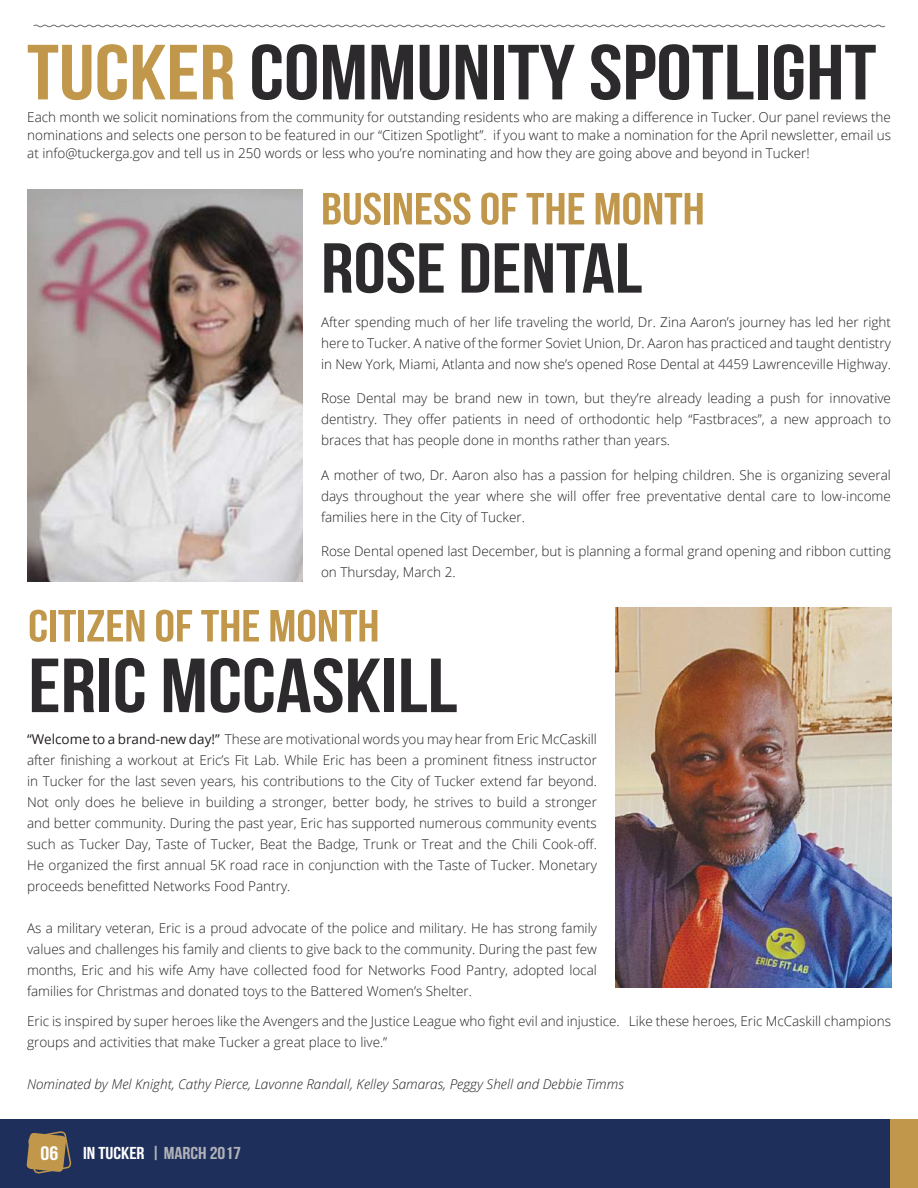
<style>
.page{position:relative;width:918px;height:1188px;background:#fff}
.page>*{position:absolute;margin:0;border:0;box-sizing:border-box;transform-origin:0 0}
.t1{font:78px "Bebas Neue";color:#2c2a2c;scale:1.15 1}
.t2{font:76.5px "Bebas Neue";color:#2c2a2c;scale:1.15 1}
.t3{font:70.5px "Bebas Neue";color:#2c2a2c;scale:1.15 1}
.t4{font:45px "Bebas Neue";color:#c1984b;scale:1.15 1}
.t5{font:19.5px "Bebas Neue";color:#fff;scale:1.15 1}
.t6{font:17.25px "Bebas Neue";color:#b2b3b7;scale:1.15 1}
.t7{font:300 13.5px/21px "Open Sans";color:#231f20;text-align:justify}
.t8{font:italic 300 13.5px "Open Sans";color:#231f20}
.s1{color:#c1984b}
.s2{font-weight:400}
.s3{color:#fff}
</style>
<div class="page">
<div style="left:0;top:1119px;width:918px;height:69px;background:#1e2f5c"></div>
<div style="left:891px;top:1119px;width:27px;height:69px;background:#c1984b"></div>
<svg style="left:26px;top:1131px;width:46px;height:43px"></svg>
<img style="left:27px;top:189px;width:276px;height:392px">
<img style="left:616px;top:608px;width:276px;height:379px">
<svg style="left:33px;top:24px;width:853px;height:4px"></svg>
<h1 class="t1" style="left:27px;top:30px;width:740px"><span class="s1">TUCKER</span> COMMUNITY SPOTLIGHT</h1>
<p class="t7" style="left:27px;top:108px;width:865px;line-height:18px">Each month we solicit nominations from the community for outstanding residents who are making a difference in Tucker. Our panel reviews the nominations and selects one person to be featured in our “Citizen Spotlight”. if you want to make a nomination for the April newsletter, email us at info@tuckerga.gov and tell us in 250 words or less who you’re nominating and how they are going above and beyond in Tucker!</p>
<h3 class="t4" style="left:321px;top:184px;width:335px">BUSINESS OF THE MONTH</h3>
<h3 class="t3" style="left:321px;top:230px;width:281px">ROSE DENTAL</h3>
<p class="t7" style="left:321px;top:311px;width:571px">After spending much of her life traveling the world, Dr. Zina Aaron’s journey has led her right here to Tucker. A native of the former Soviet Union, Dr. Aaron has practiced and taught dentistry in New York, Miami, Atlanta and now she’s opened Rose Dental at 4459 Lawrenceville Highway.</p>
<p class="t7" style="left:321px;top:388px;width:571px">Rose Dental may be brand new in town, but they’re already leading a push for innovative dentistry. They offer patients in need of orthodontic help “Fastbraces”, a new approach to braces that has people done in months rather than years.</p>
<p class="t7" style="left:321px;top:464px;width:571px">A mother of two, Dr. Aaron also has a passion for helping children. She is organizing several days throughout the year where she will offer free preventative dental care to low-income families here in the City of Tucker.</p>
<p class="t7" style="left:321px;top:541px;width:571px">Rose Dental opened last December, but is planning a formal grand opening and ribbon cutting on Thursday, March 2.</p>
<h3 class="t4" style="left:28px;top:601px;width:307px">CITIZEN OF THE MONTH</h3>
<h2 class="t2" style="left:28px;top:644px;width:375px">ERIC MCCASKILL</h2>
<p class="t7" style="left:27px;top:728px;width:571px"><span class="s2">“Welcome to a brand-new day!”</span> These are motivational words you may hear from Eric McCaskill after finishing a workout at Eric’s Fit Lab. While Eric has been a prominent fitness instructor in Tucker for the last seven years, his contributions to the City of Tucker extend far beyond.<br>Not only does he believe in building a stronger, better body, he strives to build a stronger and better community. During the past year, Eric has supported numerous community events such as Tucker Day, Taste of Tucker, Beat the Badge, Trunk or Treat and the Chili Cook-off.<br>He organized the first annual 5K road race in conjunction with the Taste of Tucker. Monetary proceeds benefitted Networks Food Pantry.</p>
<p class="t7" style="left:27px;top:917px;width:571px">As a military veteran, Eric is a proud advocate of the police and military. He has strong family values and challenges his family and clients to give back to the community. During the past few months, Eric and his wife Amy have collected food for Networks Food Pantry, adopted local families for Christmas and donated toys to the Battered Women’s Shelter.</p>
<p class="t7" style="left:27px;top:1010px;width:865px">Eric is inspired by super heroes like the Avengers and the Justice League who fight evil and injustice. Like these heroes, Eric McCaskill champions groups and activities that make Tucker a great place to live.”</p>
<p class="t8" style="left:27px;top:1075px;width:598px">Nominated by Mel Knight, Cathy Pierce, Lavonne Randall, Kelley Samaras, Peggy Shell and Debbie Timms</p>
<h3 class="t5" style="left:41px;top:1142px;width:17px">06</h3>
<p class="t6" style="left:83px;top:1144px;width:139px"><span class="s3">IN TUCKER</span> | MARCH 2017</p>
</div>
